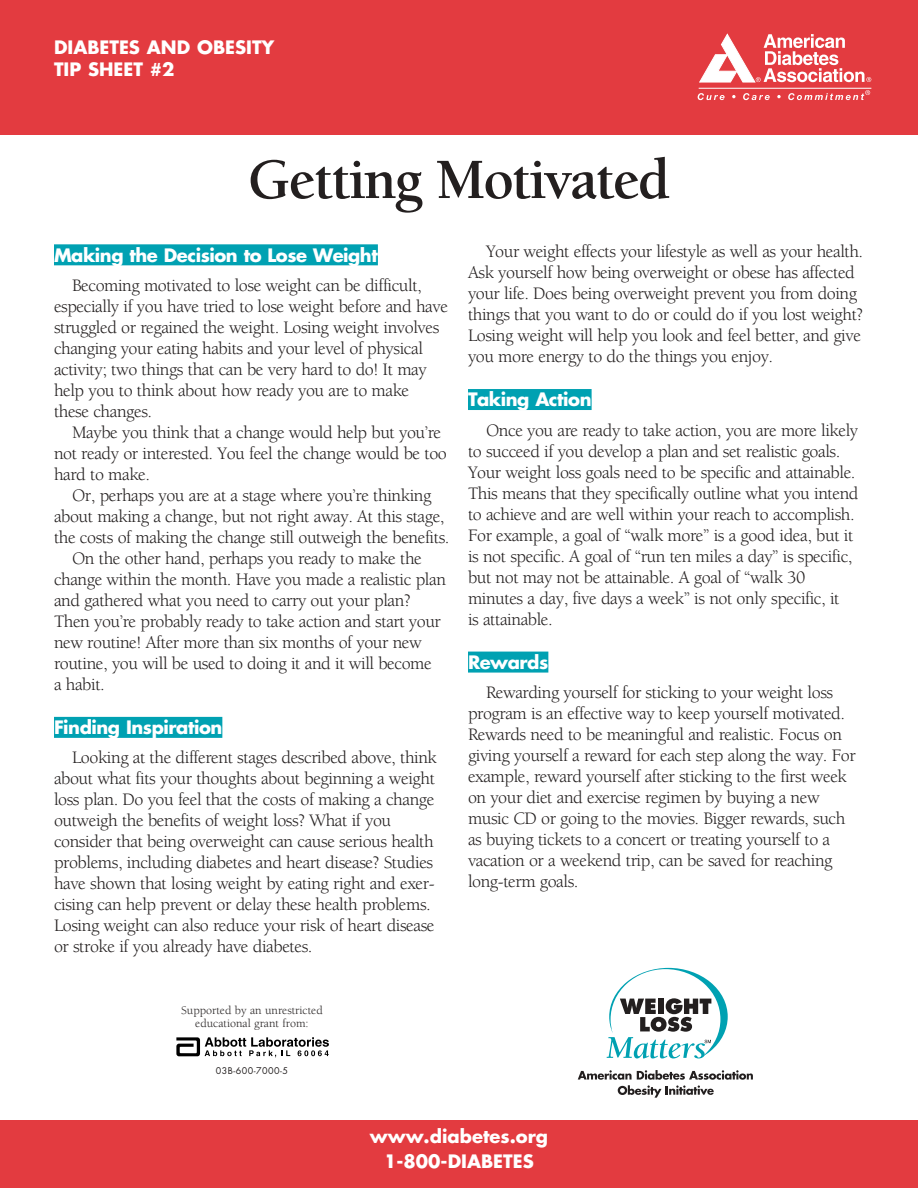
<style>
.page{position:relative;width:918px;height:1188px;background:#fff}
.page>*{position:absolute;margin:0;border:0;box-sizing:border-box;transform-origin:0 0}
.t1{font:700 58.5px "Berkeley";letter-spacing:-.035em;color:#231f1f}
.t2{font:18px/21px "Berkeley";letter-spacing:-.025em;color:#231f1f}
.t3{font:700 18px "Futura";letter-spacing:-.025em;color:#fff}
.t4{font:700 18px/25.5px "Futura";color:#fff;text-align:center}
.t5{font:12px/13.5px "Berkeley";color:#231f1f;text-align:center}
.t6{font:9px "Futura";letter-spacing:.05em;color:#231f1f}
</style>
<div class="page">
<svg style="left:176px;top:1037px;width:153px;height:20px"></svg>
<svg style="left:578px;top:1070px;width:175px;height:28px"></svg>
<svg style="left:607px;top:968px;width:121px;height:90px"></svg>
<div style="left:0;top:1120px;width:918px;height:68px;background:#e33b40"></div>
<div style="left:0;top:0;width:918px;height:135px;background:#e33b40"></div>
<svg style="left:699px;top:34px;width:172px;height:48px"></svg>
<hr style="left:699px;top:88px;width:172px;height:1px;background:#fff">
<svg style="left:698px;top:93px;width:27px;height:7px"></svg>
<svg style="left:732px;top:95px;width:4px;height:3px"></svg>
<svg style="left:743px;top:93px;width:27px;height:7px"></svg>
<svg style="left:777px;top:95px;width:4px;height:3px"></svg>
<svg style="left:788px;top:90px;width:82px;height:10px"></svg>
<div style="left:468px;top:389px;width:124px;height:21px;background:#00a1b2"></div>
<div style="left:468px;top:652px;width:80px;height:21px;background:#00a1b2"></div>
<div style="left:54px;top:244px;width:324px;height:21px;background:#00a1b2"></div>
<div style="left:54px;top:717px;width:168px;height:21px;background:#00a1b2"></div>
<p class="t4" style="left:54px;top:38px;width:222px;line-height:22.5px;text-align:left">DIABETES AND OBESITY<br>TIP SHEET #2</p>
<h1 class="t1" style="left:247px;top:157px;width:425px">Getting Motivated</h1>
<p class="t3" style="left:54px;top:247px;width:325px">Making the Decision to Lose Weight</p>
<p class="t2" style="left:54px;top:276px;width:396px;text-indent:18px">Becoming motivated to lose weight can be difficult, especially if you have tried to lose weight before and have struggled or regained the weight. Losing weight involves changing your eating habits and your level of physical activity; two things that can be very hard to do! It may help you to think about how ready you are to make these changes.</p>
<p class="t2" style="left:54px;top:423px;width:394px;text-indent:18px">Maybe you think that a change would help but you’re not ready or interested. You feel the change would be too hard to make.</p>
<p class="t2" style="left:72px;top:486px;width:361px">Or, perhaps you are at a stage where you’re thinking</p>
<p class="t2" style="left:54px;top:507px;width:392px">about making a change, but not right away. At this stage,</p>
<p class="t2" style="left:54px;top:528px;width:397px">the costs of making the change still outweigh the benefits.</p>
<p class="t2" style="left:72px;top:549px;width:351px">On the other hand, perhaps you ready to make the</p>
<p class="t2" style="left:54px;top:570px;width:394px">change within the month. Have you made a realistic plan</p>
<p class="t2" style="left:54px;top:591px;width:358px">and gathered what you need to carry out your plan?</p>
<p class="t2" style="left:54px;top:612px;width:388px">Then you’re probably ready to take action and start your</p>
<p class="t2" style="left:54px;top:633px;width:369px">new routine! After more than six months of your new</p>
<p class="t2" style="left:54px;top:654px;width:379px">routine, you will be used to doing it and it will become</p>
<p class="t2" style="left:54px;top:675px;width:52px">a habit.</p>
<p class="t3" style="left:54px;top:719px;width:170px">Finding Inspiration</p>
<p class="t2" style="left:54px;top:749px;width:384px;text-indent:18px">Looking at the different stages described above, think about what fits your thoughts about beginning a weight loss plan. Do you feel that the costs of making a change outweigh the benefits of weight loss? What if you consider that being overweight can cause serious health problems, including diabetes and heart disease? Studies have shown that losing weight by eating right and exer&shy;cising can help prevent or delay these health problems.<br>Losing weight can also reduce your risk of heart disease or stroke if you already have diabetes.</p>
<p class="t2" style="left:468px;top:243px;width:397px;text-indent:18px">Your weight effects your lifestyle as well as your health.<br>Ask yourself how being overweight or obese has affected your life. Does being overweight prevent you from doing things that you want to do or could do if you lost weight?<br>Losing weight will help you look and feel better, and give you more energy to do the things you enjoy.</p>
<p class="t3" style="left:468px;top:391px;width:125px">Taking Action</p>
<p class="t2" style="left:468px;top:421px;width:392px;text-indent:18px">Once you are ready to take action, you are more likely to succeed if you develop a plan and set realistic goals.<br>Your weight loss goals need to be specific and attainable.<br>This means that they specifically outline what you intend to achieve and are well within your reach to accomplish.<br>For example, a goal of “walk more” is a good idea, but it is not specific. A goal of “run ten miles a day” is specific, but not may not be attainable. A goal of “walk 30 minutes a day, five days a week” is not only specific, it<br>is attainable.</p>
<p class="t3" style="left:468px;top:654px;width:82px">Rewards</p>
<p class="t2" style="left:468px;top:684px;width:389px;text-indent:18px">Rewarding yourself for sticking to your weight loss program is an effective way to keep yourself motivated.<br>Rewards need to be meaningful and realistic. Focus on giving yourself a reward for each step along the way. For example, reward yourself after sticking to the first week on your diet and exercise regimen by buying a new music CD or going to the movies. Bigger rewards, such as buying tickets to a concert or treating yourself to a vacation or a weekend trip, can be saved for reaching long-term goals.</p>
<p class="t5" style="left:181px;top:1004px;width:143px">Supported by an unrestricted educational grant from:</p>
<p class="t6" style="left:216px;top:1066px;width:74px">03B-600-7000-5</p>
<p class="t4" style="left:370px;top:1125px;width:180px">www.diabetes.org<br>1-800-DIABETES</p>
</div>
